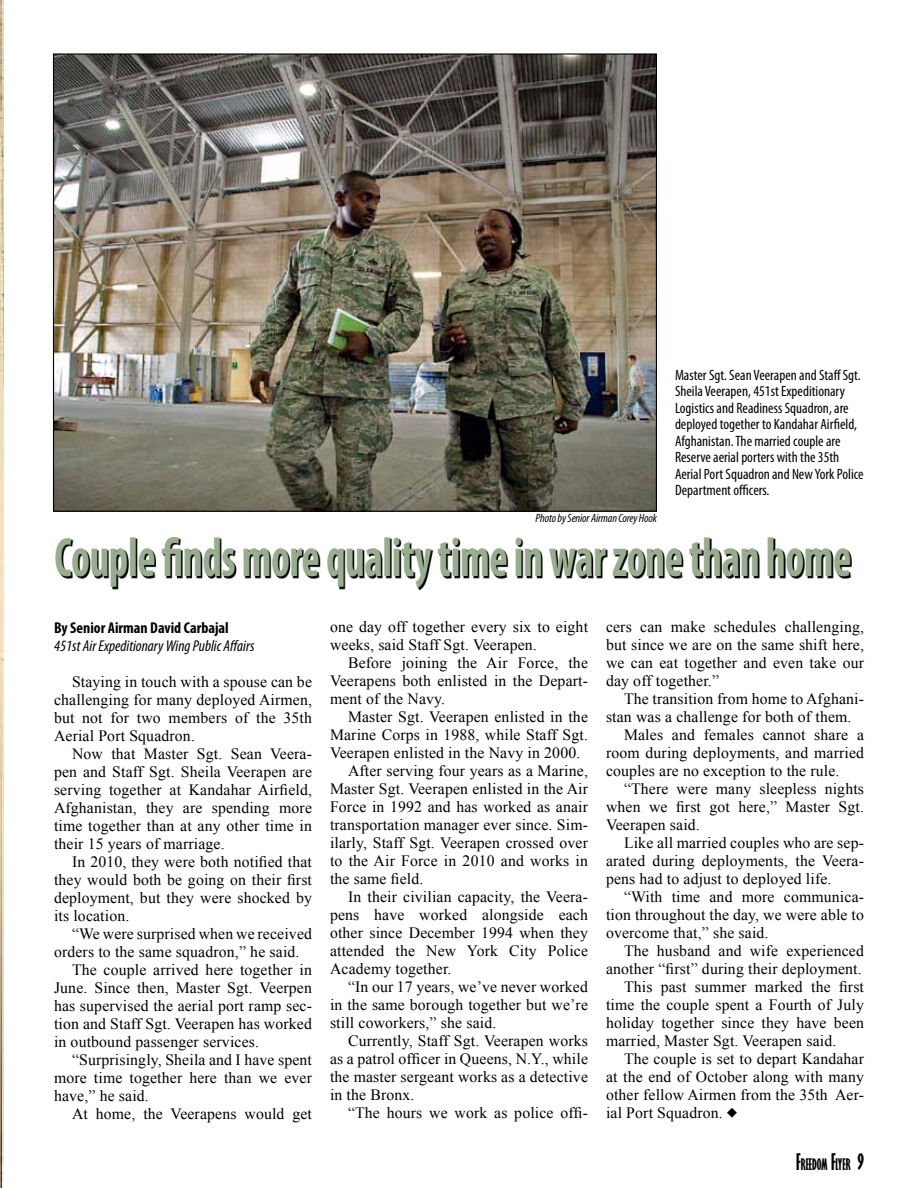
<style>
.page{position:relative;width:918px;height:1188px;background:#fff}
.page>*{position:absolute;margin:0;border:0;box-sizing:border-box;transform-origin:0 0}
.t1{font:700 condensed 55.8px "Myriad Pro";letter-spacing:-.01em;color:#97ad8e;scale:.78 1}
.t2{font:15.75px/18px "Times New Roman";letter-spacing:.01em;color:#000;text-align:justify}
.t3{font:italic condensed 15.75px "Myriad Pro";color:#000}
.t4{font:700 condensed 15.75px "Myriad Pro";color:#000}
.t5{font:condensed 15px/16.5px "Myriad Pro";color:#000}
.t6{font:700 extra-condensed 14.7px "Gill Sans";color:#000}
.t7{font:italic condensed 12px "Myriad Pro";letter-spacing:-.01em;color:#000}
.s1{font-size:21px}
</style>
<div class="page">
<img style="left:0;top:0;width:3px;height:1188px">
<svg style="left:57px;top:539px;width:795px;height:51px"></svg>
<img style="left:55px;top:55px;width:600px;height:455px">
<p class="t7" style="left:536px;top:511px;width:123px">Photo by Senior Airman Corey Hook</p>
<p class="t5" style="left:675px;top:367px;width:190px">Master Sgt. Sean Veerapen and Staff Sgt.<br>Sheila Veerapen, 451st Expeditionary Logistics and Readiness Squadron, are deployed together to Kandahar Airfield, Afghanistan. The married couple are Reserve aerial porters with the 35th Aerial Port Squadron and New York Police Department officers.</p>
<h1 class="t1" style="left:55px;top:523px;width:1023px">Couple finds more quality time in war zone than home</h1>
<p class="t4" style="left:54px;top:618px;width:176px">By Senior Airman David Carbajal</p>
<p class="t3" style="left:54px;top:636px;width:202px">451st Air Expeditionary Wing Public Affairs</p>
<p class="t2" style="left:54px;top:672px;width:260px;text-indent:18px">Staying in touch with a spouse can be challenging for many deployed Airmen, but not for two members of the 35th Aerial Port Squadron.</p>
<p class="t2" style="left:54px;top:744px;width:260px;text-indent:18px">Now that Master Sgt. Sean Veera&shy;pen and Staff Sgt. Sheila Veerapen are serving together at Kandahar Airfield, Afghanistan, they are spending more time together than at any other time in their 15 years of marriage.</p>
<p class="t2" style="left:54px;top:852px;width:260px;text-indent:18px">In 2010, they were both notified that they would both be going on their first deployment, but they were shocked by its location.</p>
<p class="t2" style="left:72px;top:924px;width:242px">“We were surprised when we received</p>
<p class="t2" style="left:54px;top:942px;width:247px">orders to the same squadron,” he said.</p>
<p class="t2" style="left:72px;top:960px;width:242px">The couple arrived here together in</p>
<p class="t2" style="left:54px;top:978px;width:260px">June. Since then, Master Sgt. Veerpen</p>
<p class="t2" style="left:54px;top:996px;width:260px">has supervised the aerial port ramp sec-</p>
<p class="t2" style="left:54px;top:1014px;width:260px">tion and Staff Sgt. Veerapen has worked</p>
<p class="t2" style="left:54px;top:1032px;width:207px">in outbound passenger services.</p>
<p class="t2" style="left:72px;top:1050px;width:242px">“Surprisingly, Sheila and I have spent</p>
<p class="t2" style="left:54px;top:1068px;width:260px">more time together here than we ever</p>
<p class="t2" style="left:54px;top:1086px;width:96px">have,” he said.</p>
<p class="t2" style="left:72px;top:1104px;width:241px">At home, the Veerapens would get</p>
<p class="t2" style="left:330px;top:617px;width:260px">one day off together every six to eight weeks, said Staff Sgt. Veerapen.</p>
<p class="t2" style="left:330px;top:653px;width:260px;text-indent:18px">Before joining the Air Force, the Veerapens both enlisted in the Depart&shy;ment of the Navy.</p>
<p class="t2" style="left:348px;top:707px;width:242px">Master Sgt. Veerapen enlisted in the</p>
<p class="t2" style="left:330px;top:725px;width:260px">Marine Corps in 1988, while Staff Sgt.</p>
<p class="t2" style="left:330px;top:743px;width:252px">Veerapen enlisted in the Navy in 2000.</p>
<p class="t2" style="left:348px;top:761px;width:241px">After serving four years as a Marine,</p>
<p class="t2" style="left:330px;top:779px;width:260px">Master Sgt. Veerapen enlisted in the Air</p>
<p class="t2" style="left:330px;top:797px;width:260px">Force in 1992 and has worked as anair</p>
<p class="t2" style="left:330px;top:815px;width:260px">transportation manager ever since. Sim-</p>
<p class="t2" style="left:330px;top:833px;width:260px">ilarly, Staff Sgt. Veerapen crossed over</p>
<p class="t2" style="left:330px;top:851px;width:260px">to the Air Force in 2010 and works in</p>
<p class="t2" style="left:330px;top:869px;width:95px">the same field.</p>
<p class="t2" style="left:348px;top:887px;width:242px">In their civilian capacity, the Veera-</p>
<p class="t2" style="left:330px;top:905px;width:260px">pens have worked alongside each</p>
<p class="t2" style="left:330px;top:923px;width:260px">other since December 1994 when they</p>
<p class="t2" style="left:330px;top:941px;width:260px">attended the New York City Police</p>
<p class="t2" style="left:330px;top:959px;width:123px">Academy together.</p>
<p class="t2" style="left:348px;top:977px;width:241px">“In our 17 years, we’ve never worked</p>
<p class="t2" style="left:330px;top:995px;width:260px">in the same borough together but we’re</p>
<p class="t2" style="left:330px;top:1013px;width:168px">still coworkers,” she said.</p>
<p class="t2" style="left:348px;top:1031px;width:242px">Currently, Staff Sgt. Veerapen works</p>
<p class="t2" style="left:330px;top:1049px;width:260px">as a patrol officer in Queens, N.Y., while</p>
<p class="t2" style="left:330px;top:1067px;width:260px">the master sergeant works as a detective</p>
<p class="t2" style="left:330px;top:1085px;width:86px">in the Bronx.</p>
<p class="t2" style="left:348px;top:1103px;width:242px">“The hours we work as police offi-</p>
<p class="t2" style="left:606px;top:617px;width:260px">cers can make schedules challenging, but since we are on the same shift here, we can eat together and even take our day off together.”</p>
<p class="t2" style="left:624px;top:689px;width:242px">The transition from home to Afghani-</p>
<p class="t2" style="left:606px;top:707px;width:247px">stan was a challenge for both of them.</p>
<p class="t2" style="left:624px;top:725px;width:241px">Males and females cannot share a</p>
<p class="t2" style="left:606px;top:743px;width:260px">room during deployments, and married</p>
<p class="t2" style="left:606px;top:761px;width:235px">couples are no exception to the rule.</p>
<p class="t2" style="left:624px;top:779px;width:242px">“There were many sleepless nights</p>
<p class="t2" style="left:606px;top:797px;width:260px">when we first got here,” Master Sgt.</p>
<p class="t2" style="left:606px;top:815px;width:95px">Veerapen said.</p>
<p class="t2" style="left:624px;top:833px;width:242px">Like all married couples who are sep-</p>
<p class="t2" style="left:606px;top:851px;width:260px">arated during deployments, the Veera-</p>
<p class="t2" style="left:606px;top:869px;width:227px">pens had to adjust to deployed life.</p>
<p class="t2" style="left:624px;top:887px;width:242px">“With time and more communica-</p>
<p class="t2" style="left:606px;top:905px;width:260px">tion throughout the day, we were able to</p>
<p class="t2" style="left:606px;top:923px;width:164px">overcome that,” she said.</p>
<p class="t2" style="left:624px;top:941px;width:241px">The husband and wife experienced</p>
<p class="t2" style="left:606px;top:959px;width:257px">another “first” during their deployment.</p>
<p class="t2" style="left:624px;top:977px;width:241px">This past summer marked the first</p>
<p class="t2" style="left:606px;top:995px;width:260px">time the couple spent a Fourth of July</p>
<p class="t2" style="left:606px;top:1013px;width:260px">holiday together since they have been</p>
<p class="t2" style="left:606px;top:1031px;width:232px">married, Master Sgt. Veerapen said.</p>
<p class="t2" style="left:624px;top:1049px;width:242px">The couple is set to depart Kandahar</p>
<p class="t2" style="left:606px;top:1067px;width:260px">at the end of October along with many</p>
<p class="t2" style="left:606px;top:1085px;width:260px">other fellow Airmen from the 35th Aer-</p>
<p class="t2" style="left:606px;top:1103px;width:118px">ial Port Squadron.</p>
<p class="t6" style="left:796px;top:1155px;width:69px"><span class="s1">F</span>REEDOM <span class="s1">F</span>LYER <span class="s1">9</span></p>
</div>
